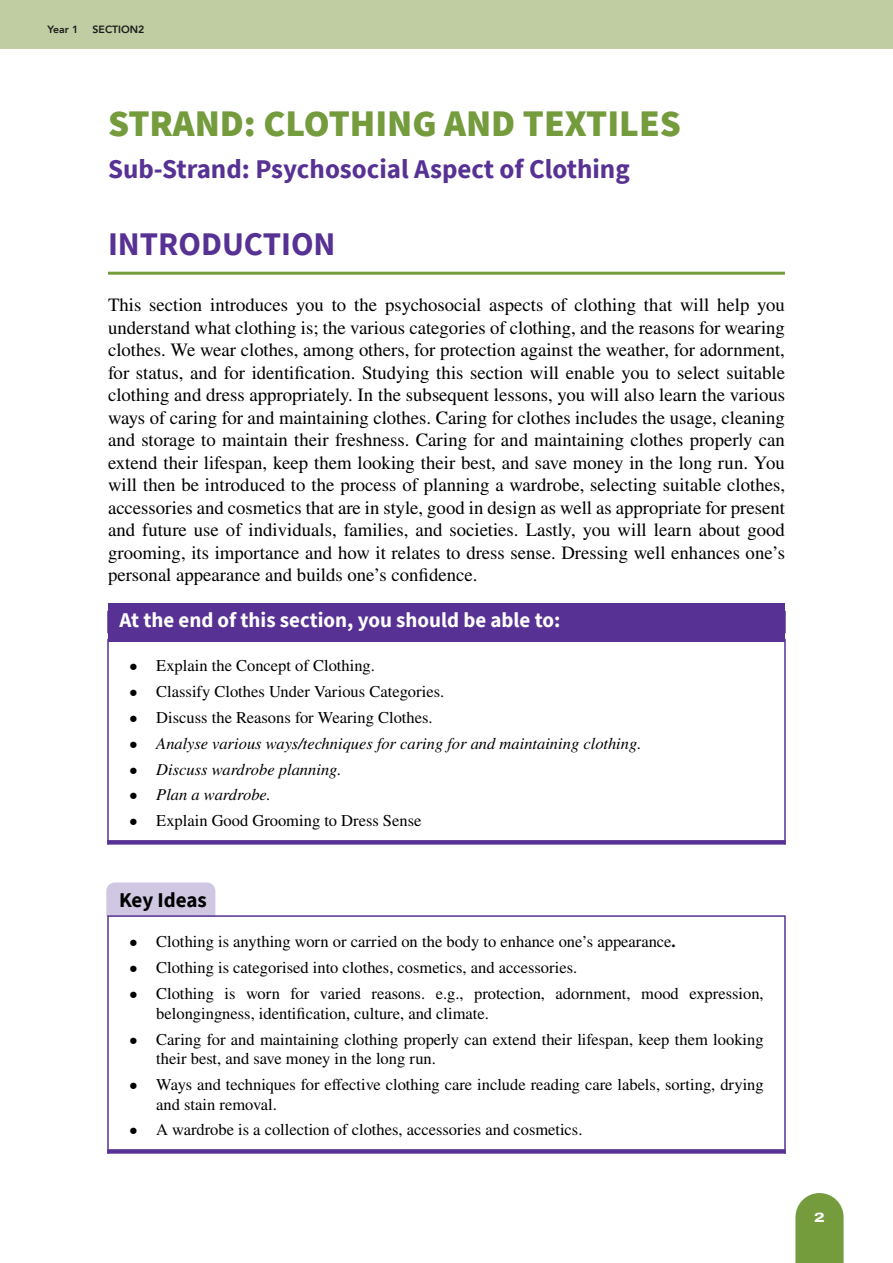
<style>
.page{position:relative;width:893px;height:1263px;background:#fff}
.page>*{position:absolute;margin:0;border:0;box-sizing:border-box;transform-origin:0 0}
.t1{font:900 37.5px "Source Sans Pro";color:#749b3c}
.t2{font:700 33px "Source Sans Pro";color:#573193}
.t3{font:700 27px "Source Sans Pro";color:#573193}
.t4{font:700 21px "Source Sans Pro";color:#fff}
.t5{font:700 21px "Source Sans Pro";letter-spacing:-.005em;color:#000}
.t6{font:18.75px/22.5px "STIX General";color:#000;text-align:justify}
.t7{font:16.5px/19.5px "STIX General";color:#000}
.t8{font:italic 16.5px "STIX General";color:#000}
.t9{font:800 13.5px "Archivo Expanded";color:#fff}
.t10{font:800 10.5px "Avenir";color:#1a1a1a}
.s1{font-style:normal}
.s2{font-weight:700}
</style>
<div class="page">
<div style="left:0;top:0;width:893px;height:49px;background:#c0cca2"></div>
<svg style="left:795px;top:1193px;width:49px;height:70px;background:#80a44d"></svg>
<hr style="left:108px;top:272px;width:677px;height:3px;background:#749b3c">
<div style="left:108px;top:603px;width:677px;height:38px;background:#573193"></div>
<div style="left:107px;top:639px;width:679px;height:206px;border:2px solid #573193"></div>
<svg style="left:107px;top:840px;width:679px;height:4px;background:#5b3695"></svg>
<div style="left:106px;top:882px;width:109px;height:34px;background:#d0c8e3"></div>
<div style="left:107px;top:915px;width:679px;height:239px;border:2px solid #573193"></div>
<div style="left:107px;top:1149px;width:679px;height:5px;background:#573193"></div>
<p class="t10" style="left:48px;top:21px;width:32px">Year 1</p>
<p class="t10" style="left:93px;top:21px;width:53px">SECTION2</p>
<h1 class="t1" style="left:108px;top:98px;width:574px">STRAND: CLOTHING AND TEXTILES</h1>
<h3 class="t3" style="left:108px;top:150px;width:523px">Sub-Strand: Psychosocial Aspect of Clothing</h3>
<h2 class="t2" style="left:108px;top:221px;width:229px">INTRODUCTION</h2>
<p class="t6" style="left:108px;top:294px;width:679px">This section introduces you to the psychosocial aspects of clothing that will help you understand what clothing is; the various categories of clothing, and the reasons for wearing clothes. We wear clothes, among others, for protection against the weather, for adornment, for status, and for identification. Studying this section will enable you to select suitable clothing and dress appropriately. In the subsequent lessons, you will also learn the various ways of caring for and maintaining clothes. Caring for clothes includes the usage, cleaning and storage to maintain their freshness. Caring for and maintaining clothes properly can extend their lifespan, keep them looking their best, and save money in the long run. You will then be introduced to the process of planning a wardrobe, selecting suitable clothes, accessories and cosmetics that are in style, good in design as well as appropriate for present and future use of individuals, families, and societies. Lastly, you will learn about good grooming, its importance and how it relates to dress sense. Dressing well enhances one’s personal appearance and builds one’s confidence.</p>
<p class="t4" style="left:120px;top:606px;width:442px">At the end of this section, you should be able to:</p>
<p class="t7" style="left:129px;top:656px;width:247px">• Explain the Concept of Clothing.</p>
<p class="t7" style="left:129px;top:682px;width:317px">• Classify Clothes Under Various Categories.</p>
<p class="t7" style="left:129px;top:708px;width:305px">• Discuss the Reasons for Wearing Clothes.</p>
<p class="t8" style="left:129px;top:732px;width:514px"><span class="s1">•</span> Analyse various ways/techniques for caring for and maintaining clothing.</p>
<p class="t8" style="left:129px;top:758px;width:214px"><span class="s1">•</span> Discuss wardrobe planning.</p>
<p class="t8" style="left:129px;top:783px;width:143px"><span class="s1">•</span> Plan a wardrobe.</p>
<p class="t7" style="left:129px;top:812px;width:294px">• Explain Good Grooming to Dress Sense</p>
<p class="t5" style="left:119px;top:885px;width:89px">Key Ideas</p>
<p class="t7" style="left:129px;top:933px;width:548px">• Clothing is anything worn or carried on the body to enhance one’s appearance<span class="s2">.</span></p>
<p class="t7" style="left:129px;top:959px;width:450px">• Clothing is categorised into clothes, cosmetics, and accessories.</p>
<p class="t7" style="left:156px;top:985px;width:609px;text-indent:-27px">• Clothing is worn for varied reasons. e.g., protection, adornment, mood expression, belongingness, identification, culture, and climate.</p>
<p class="t7" style="left:156px;top:1030px;width:609px;text-indent:-27px">• Caring for and maintaining clothing properly can extend their lifespan, keep them looking their best, and save money in the long run.</p>
<p class="t7" style="left:156px;top:1075px;width:609px;text-indent:-27px">• Ways and techniques for effective clothing care include reading care labels, sorting, drying and stain removal.</p>
<p class="t7" style="left:129px;top:1121px;width:455px">• A wardrobe is a collection of clothes, accessories and cosmetics.</p>
<p class="t9" style="left:814px;top:1207px;width:12px">2</p>
</div>
